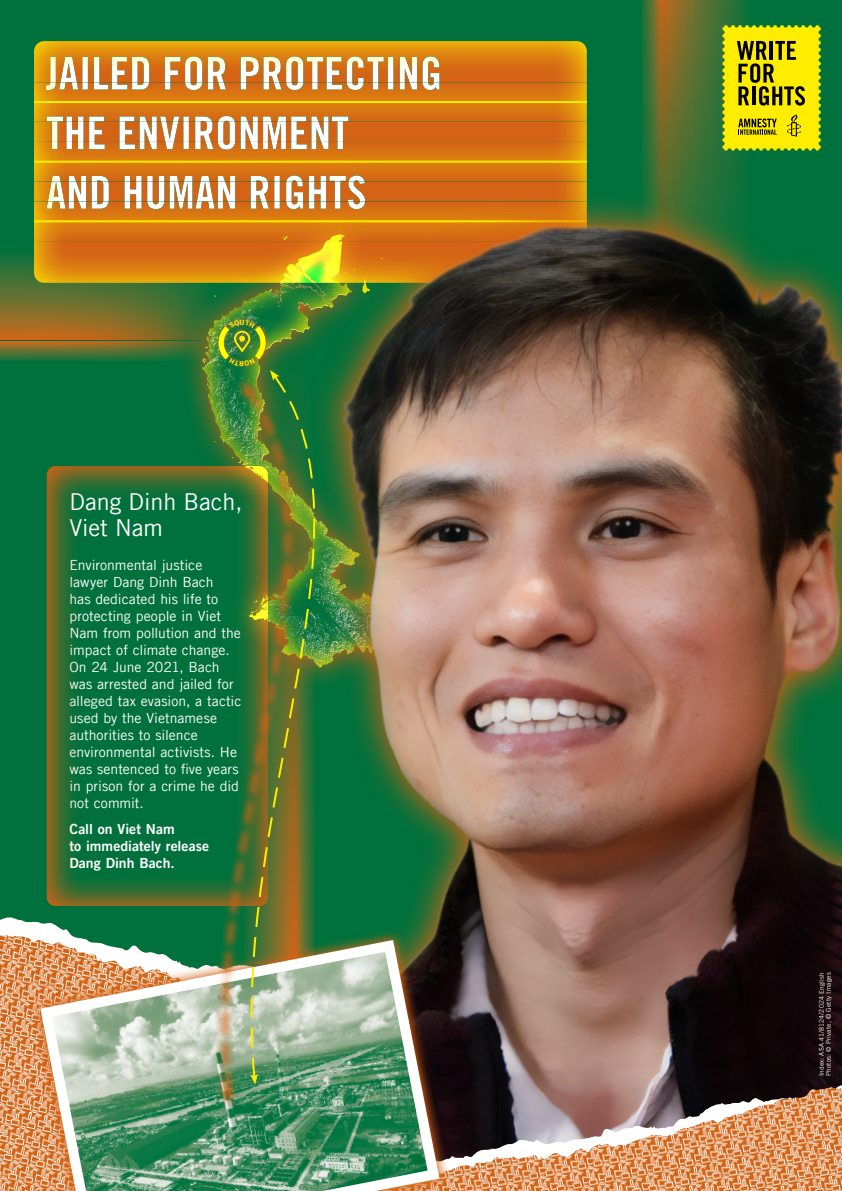
<style>
.page{position:relative;width:842px;height:1191px;background:#00713c}
.page>*{position:absolute;margin:0;border:0;box-sizing:border-box;transform-origin:0 0}
.t1{font:23.3px/25.5px "Amnesty Trade Gothic";color:#fff}
.t2{font:14px/17px "Amnesty Trade Gothic";color:#fff}
.t3{font:14px/17px "Amnesty Trade Gothic Bd 2";letter-spacing:.005em;color:#fff}
.t4{font:6.5px/7px "Amnesty Trade Gothic";letter-spacing:.03em;color:#fff}
</style>
<div class="page">
<svg style="left:0;top:341px;width:88px;height:20px;background:#6a6f2e"></svg>
<svg style="left:0;top:255px;width:88px;height:84px;background:#7a6f2c"></svg>
<svg style="left:642px;top:0;width:18px;height:184px;background:#467032"></svg>
<svg style="left:662px;top:0;width:157px;height:184px"></svg>
<img style="left:0;top:935px;width:29px;height:256px">
<svg style="left:26px;top:41px;width:561px;height:243px;background:#d58e33"></svg>
<svg style="left:46px;top:466px;width:42px;height:440px"></svg>
<img style="left:88px;top:184px;width:754px;height:867px">
<svg style="left:722px;top:25px;width:99px;height:125px;background:#cdc202"></svg>
<svg style="left:451px;top:1051px;width:391px;height:36px;background:#52403f"></svg>
<img style="left:451px;top:1087px;width:391px;height:104px">
<svg style="left:29px;top:928px;width:422px;height:263px"></svg>
<svg style="left:34px;top:934px;width:411px;height:257px;background:#839d7e"></svg>
<img style="left:215px;top:376px;width:82px;height:731px">
<img style="left:229px;top:373px;width:156px;height:707px">
<svg style="left:250px;top:1073px;width:8px;height:11px"></svg>
<svg style="left:216px;top:317px;width:52px;height:51px"></svg>
<svg style="left:222px;top:318px;width:40px;height:1px"></svg>
<img style="left:219px;top:319px;width:61px;height:62px">
<h1 class="t1" style="left:69px;top:489px;width:175px">Dang Dinh Bach,<br>Viet Nam</h1>
<p class="t2" style="left:69px;top:556px;width:173px">Environmental justice lawyer Dang Dinh Bach<br>has dedicated his life to protecting people in Viet<br>Nam from pollution and the impact of climate change.<br>On 24 June 2021, Bach was arrested and jailed for alleged tax evasion, a tactic used by the Vietnamese authorities to silence environmental activists. He was sentenced to five years in prison for a crime he did not commit.</p>
<p class="t3" style="left:69px;top:820px;width:141px">Call on Viet Nam<br>to immediately release<br>Dang Dinh Bach.</p>
<p class="t4" style="left:818px;top:1076px;width:105px;rotate:-90deg">Index: ASA 41/8124/2024 English<br>Photos: © Private, © Getty Images</p>
</div>
